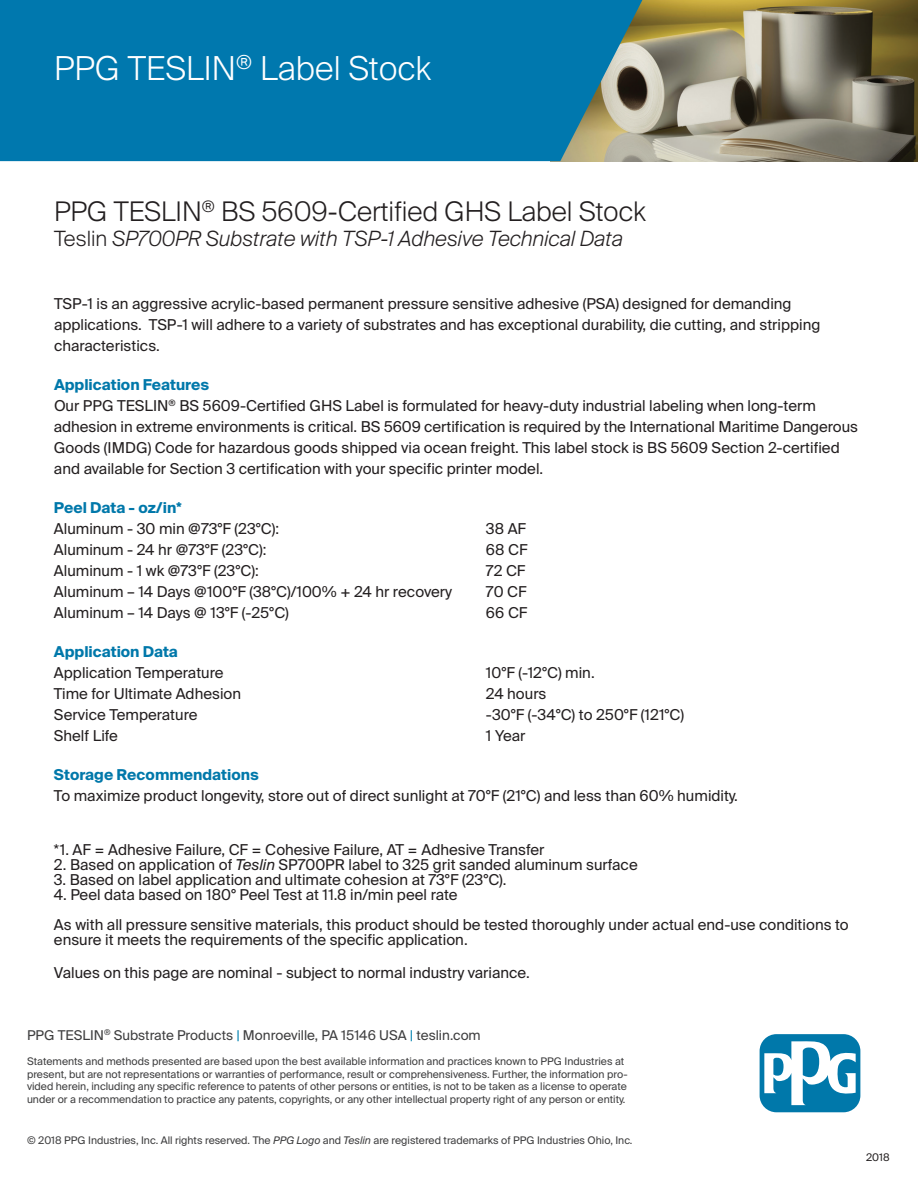
<style>
.page{position:relative;width:918px;height:1188px;background:#fff}
.page>*{position:absolute;margin:0;border:0;box-sizing:border-box;transform-origin:0 0}
.t1{font:300 33px "Suisse Intl";letter-spacing:.005em;color:#fff}
.t2{font:300 27px "Suisse Intl";color:#231f20}
.t3{font:italic 300 21px "Suisse Intl";color:#231f20}
.t4{font:15px/21px "Suisse Intl";color:#231f20}
.t5{font:700 15px "Suisse Intl";color:#0078aa}
.t6{font:13.5px "Suisse Intl";color:#3e3e3f}
.t7{font:10.5px/12.6px "Suisse Intl";color:#3e3e3f}
.t8{font:10.5px "Suisse Intl";color:#231f20}
.s1{font-style:normal}
.s2{font-weight:700;color:#0078aa}
.s3{font-style:italic}
.s4{color:#0081b0}
</style>
<div class="page">
<svg style="left:756px;top:1031px;width:108px;height:85px"></svg>
<div style="left:760px;top:1034px;width:100px;height:78px;background:#0078aa;border-radius:17px"></div>
<svg style="left:764px;top:1039px;width:92px;height:66px"></svg>
<img style="left:642px;top:0;width:276px;height:161px">
<div style="left:0;top:0;width:642px;height:161px;background:#0078ae"></div>
<h1 class="t1" style="left:54px;top:49px;width:379px">PPG TESLIN<sup>®</sup> Label Stock</h1>
<h2 class="t2" style="left:54px;top:195px;width:593px">PPG TESLIN<sup>®</sup> BS 5609-Certified GHS Label Stock</h2>
<h3 class="t3" style="left:54px;top:226px;width:570px"><span class="s1">Teslin</span> SP700PR Substrate with TSP-1 Adhesive Technical Data</h3>
<p class="t4" style="left:54px;top:293px;width:768px">TSP-1 is an aggressive acrylic-based permanent pressure sensitive adhesive (PSA) designed for demanding applications. TSP-1 will adhere to a variety of substrates and has exceptional durability, die cutting, and stripping characteristics.</p>
<p class="t4" style="left:54px;top:374px;width:806px"><span class="s2">Application Features<br></span>Our PPG TESLIN<sup>®</sup> BS 5609-Certified GHS Label is formulated for heavy-duty industrial labeling when long-term adhesion in extreme environments is critical. BS 5609 certification is required by the International Maritime Dangerous Goods (IMDG) Code for hazardous goods shipped via ocean freight. This label stock is BS 5609 Section 2-certified and available for Section 3 certification with your specific printer model.</p>
<p class="t5" style="left:54px;top:499px;width:129px">Peel Data - oz/in*</p>
<p class="t4" style="left:54px;top:518px;width:227px">Aluminum - 30 min @73°F (23°C):</p>
<p class="t4" style="left:486px;top:518px;width:42px">38 AF</p>
<p class="t4" style="left:54px;top:539px;width:214px">Aluminum - 24 hr @73°F (23°C):</p>
<p class="t4" style="left:486px;top:539px;width:43px">68 CF</p>
<p class="t4" style="left:54px;top:560px;width:206px">Aluminum - 1 wk @73°F (23°C):</p>
<p class="t4" style="left:486px;top:560px;width:41px">72 CF</p>
<p class="t4" style="left:54px;top:581px;width:400px">Aluminum – 14 Days @100°F (38°C)/100% + 24 hr recovery</p>
<p class="t4" style="left:486px;top:581px;width:42px">70 CF</p>
<p class="t4" style="left:54px;top:602px;width:236px">Aluminum – 14 Days @ 13°F (-25°C)</p>
<p class="t4" style="left:486px;top:602px;width:43px">66 CF</p>
<p class="t5" style="left:54px;top:643px;width:125px">Application Data</p>
<p class="t4" style="left:54px;top:662px;width:171px">Application Temperature</p>
<p class="t4" style="left:486px;top:662px;width:110px">10°F (-12°C) min.</p>
<p class="t4" style="left:54px;top:683px;width:189px">Time for Ultimate Adhesion</p>
<p class="t4" style="left:486px;top:683px;width:62px">24 hours</p>
<p class="t4" style="left:54px;top:704px;width:145px">Service Temperature</p>
<p class="t4" style="left:486px;top:704px;width:200px">-30°F (-34°C) to 250°F (121°C)</p>
<p class="t4" style="left:54px;top:725px;width:65px">Shelf Life</p>
<p class="t4" style="left:486px;top:725px;width:41px">1 Year</p>
<p class="t5" style="left:54px;top:766px;width:206px">Storage Recommendations</p>
<p class="t4" style="left:54px;top:785px;width:685px">To maximize product longevity, store out of direct sunlight at 70°F (21°C) and less than 60% humidity.</p>
<p class="t4" style="left:54px;top:839px;width:492px">*1. AF = Adhesive Failure, CF = Cohesive Failure, AT = Adhesive Transfer</p>
<p class="t4" style="left:54px;top:854px;width:585px">2. Based on application of <span class="s3">Teslin</span> SP700PR label to 325 grit sanded aluminum surface</p>
<p class="t4" style="left:54px;top:869px;width:454px">3. Based on label application and ultimate cohesion at 73°F (23°C).</p>
<p class="t4" style="left:54px;top:879px;width:796px;line-height:30px">4. Peel data based on 180° Peel Test at 11.8 in/min peel rate<br>As with all pressure sensitive materials, this product should be tested thoroughly under actual end-use conditions to</p>
<p class="t4" style="left:54px;top:929px;width:415px">ensure it meets the requirements of the specific application.</p>
<p class="t4" style="left:54px;top:962px;width:477px">Values on this page are nominal - subject to normal industry variance.</p>
<p class="t6" style="left:27px;top:1027px;width:455px">PPG TESLIN<sup>®</sup> Substrate Products <span class="s4">|</span> Monroeville, PA 15146 USA <span class="s4">|</span> teslin.com</p>
<p class="t7" style="left:27px;top:1055px;width:602px">Statements and methods presented are based upon the best available information and practices known to PPG Industries at present, but are not representations or warranties of performance, result or comprehensiveness. Further, the information pro&shy;vided herein, including any specific reference to patents of other persons or entities, is not to be taken as a license to operate under or a recommendation to practice any patents, copyrights, or any other intellectual property right of any person or entity.</p>
<p class="t7" style="left:27px;top:1134px;width:607px">© 2018 PPG Industries, Inc. All rights reserved. The <span class="s3">PPG Logo</span> and <span class="s3">Teslin</span> are registered trademarks of PPG Industries Ohio, Inc.</p>
<p class="t8" style="left:866px;top:1151px;width:25px">2018</p>
</div>
